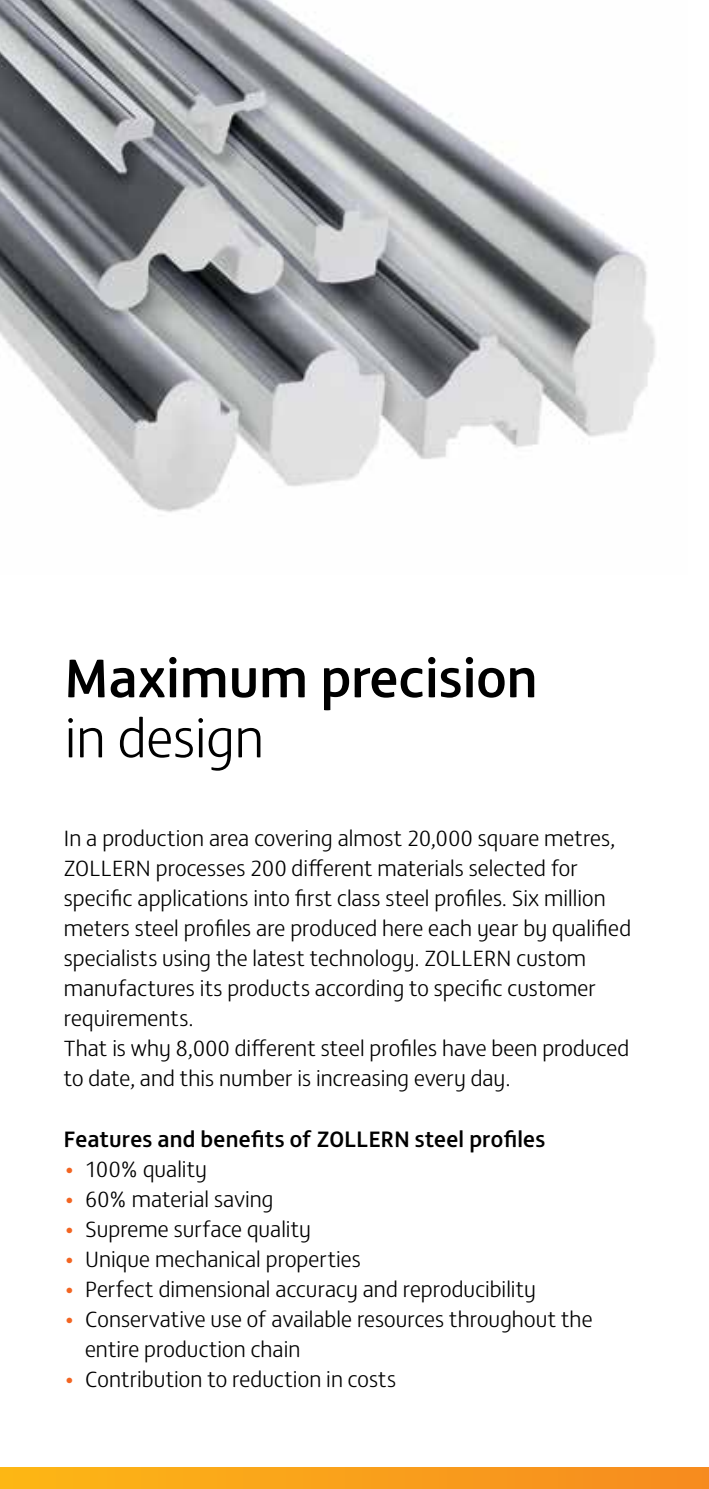
<style>
.page{position:relative;width:709px;height:1489px;background:#fff}
.page>*{position:absolute;margin:0;border:0;box-sizing:border-box;transform-origin:0 0}
.t1{font:500 55px "FS Matthew";color:#000}
.t2{font:300 55px "FS Matthew";color:#000}
.t3{font:500 22.75px "FS Matthew";letter-spacing:.005em;color:#000}
.t4{font:300 22.5px/30px "FS Matthew";letter-spacing:.005em;color:#000}
.s1{color:#f26522}
</style>
<div class="page">
<img style="left:0;top:0;width:655px;height:512px">
<div style="left:0;top:1467px;width:709px;height:21px;background:linear-gradient(to right,#fdb715,#f68b20)"></div>
<h1 class="t1" style="left:65px;top:634px;width:474px">Maximum precision</h1>
<h1 class="t2" style="left:65px;top:698px;width:201px">in design</h1>
<p class="t4" style="left:64px;top:822px;width:569px">In a production area covering almost 20,000 square metres, ZOLLERN processes 200 different materials selected for specific applications into first class steel profiles. Six million meters steel profiles are produced here each year by qualified specialists using the latest technology. ZOLLERN custom manufactures its products according to specific customer requirements.<br>That is why 8,000 different steel profiles have been produced to date, and this number is increasing every day.</p>
<p class="t3" style="left:64px;top:1120px;width:483px">Features and benefits of ZOLLERN steel profiles</p>
<p class="t4" style="left:64px;top:1152px;width:145px"><span class="s1">•</span> 100% quality</p>
<p class="t4" style="left:64px;top:1182px;width:211px"><span class="s1">•</span> 60% material saving</p>
<p class="t4" style="left:64px;top:1212px;width:249px"><span class="s1">•</span> Supreme surface quality</p>
<p class="t4" style="left:64px;top:1242px;width:298px"><span class="s1">•</span> Unique mechanical properties</p>
<p class="t4" style="left:64px;top:1272px;width:473px"><span class="s1">•</span> Perfect dimensional accuracy and reproducibility</p>
<p class="t4" style="left:85px;top:1302px;width:509px;text-indent:-21px"><span class="s1">•</span> Conservative use of available resources throughout the entire production chain</p>
<p class="t4" style="left:64px;top:1362px;width:334px"><span class="s1">•</span> Contribution to reduction in costs</p>
</div>
